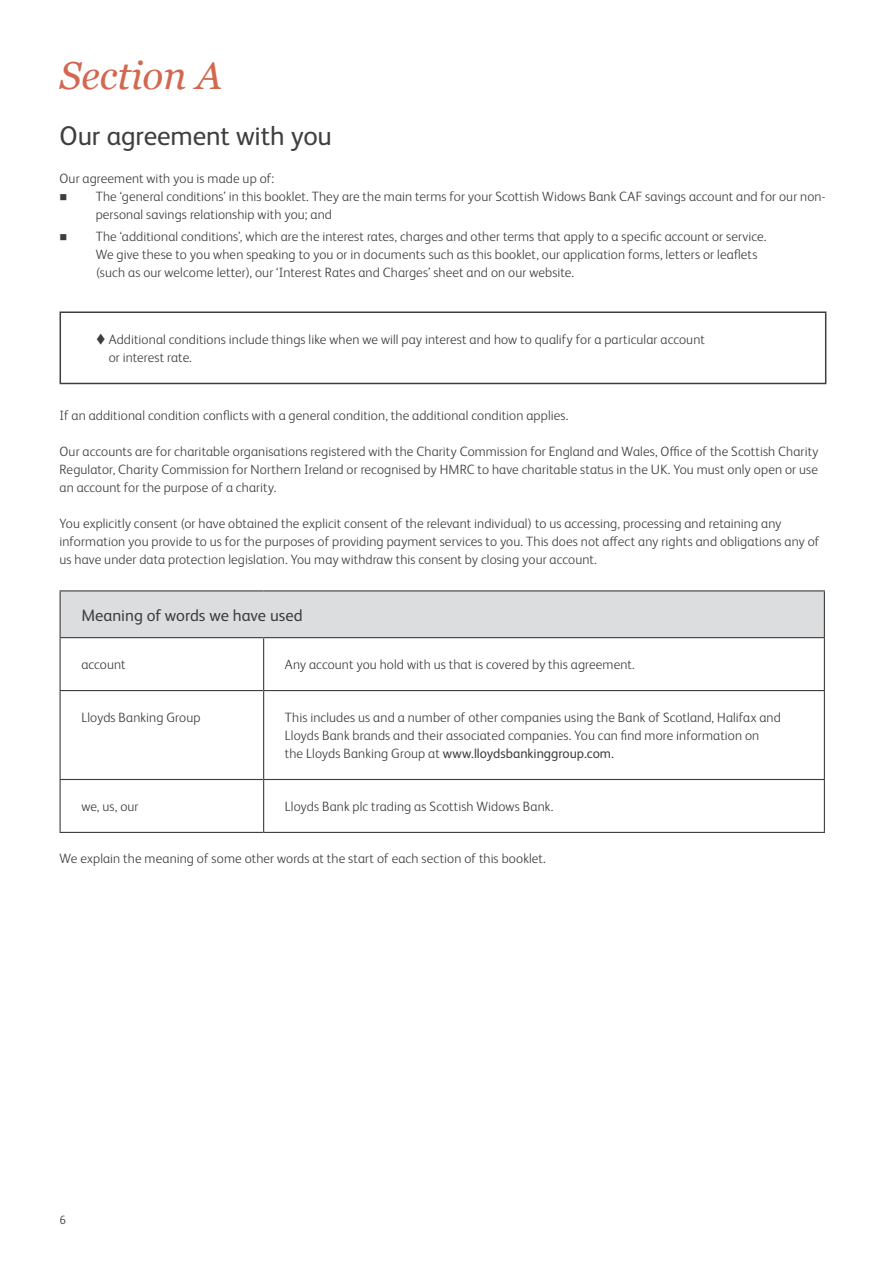
<style>
.page{position:relative;width:893px;height:1263px;background:#fff}
.page>*{position:absolute;margin:0;border:0;box-sizing:border-box;transform-origin:0 0}
.t1{font:italic 39px "Georgia";color:#d3674f}
.t2{font:27px "FS Albert Pro";letter-spacing:-.005em;color:#3e3e3f}
.t3{font:16.5px "FS Albert Pro";color:#3e3e3f}
.t4{font:300 13.5px/18px "FS Albert Pro";letter-spacing:.01em;color:#3e3e3f}
.t5{font:300 12px "FS Albert Pro";color:#3e3e3f}
.s1{font-weight:400}
</style>
<div class="page">
<div style="left:60px;top:311px;width:766px;height:73px;border:2px solid #3e3e3f"></div>
<div style="left:60px;top:591px;width:764px;height:47px;background:#dcdddf"></div>
<hr style="left:60px;top:590px;width:204px;height:1px;background:#3e3e3f">
<hr style="left:60px;top:591px;width:1px;height:46px;background:#3e3e3f">
<hr style="left:264px;top:590px;width:561px;height:1px;background:#3e3e3f">
<hr style="left:824px;top:591px;width:1px;height:46px;background:#3e3e3f">
<hr style="left:60px;top:637px;width:204px;height:1px;background:#3e3e3f">
<hr style="left:60px;top:638px;width:1px;height:52px;background:#3e3e3f">
<hr style="left:264px;top:637px;width:561px;height:1px;background:#3e3e3f">
<hr style="left:263px;top:638px;width:1px;height:52px;background:#3e3e3f">
<hr style="left:824px;top:638px;width:1px;height:52px;background:#3e3e3f">
<hr style="left:60px;top:690px;width:204px;height:1px;background:#3e3e3f">
<hr style="left:60px;top:691px;width:1px;height:88px;background:#3e3e3f">
<hr style="left:264px;top:690px;width:561px;height:1px;background:#3e3e3f">
<hr style="left:263px;top:691px;width:1px;height:88px;background:#3e3e3f">
<hr style="left:824px;top:691px;width:1px;height:88px;background:#3e3e3f">
<hr style="left:60px;top:779px;width:204px;height:1px;background:#3e3e3f">
<hr style="left:60px;top:780px;width:1px;height:52px;background:#3e3e3f">
<hr style="left:264px;top:779px;width:561px;height:1px;background:#3e3e3f">
<hr style="left:263px;top:780px;width:1px;height:52px;background:#3e3e3f">
<hr style="left:824px;top:780px;width:1px;height:52px;background:#3e3e3f">
<hr style="left:60px;top:832px;width:204px;height:1px;background:#3e3e3f">
<hr style="left:264px;top:832px;width:561px;height:1px;background:#3e3e3f">
<h1 class="t1" style="left:60px;top:51px;width:164px">Section A</h1>
<h2 class="t2" style="left:60px;top:116px;width:274px">Our agreement with you</h2>
<p class="t4" style="left:60px;top:168px;width:216px">Our agreement with you is made up of:</p>
<p class="t4" style="left:96px;top:186px;width:731px;text-indent:-36px">■ The ‘general conditions’ in this booklet. They are the main terms for your Scottish Widows Bank CAF savings account and for our non&shy;personal savings relationship with you; and</p>
<p class="t4" style="left:96px;top:227px;width:672px;text-indent:-36px">■ The ‘additional conditions’, which are the interest rates, charges and other terms that apply to a specific account or service.<br>We give these to you when speaking to you or in documents such as this booklet, our application forms, letters or leaflets (such as our welcome letter), our ‘Interest Rates and Charges’ sheet and on our website.</p>
<p class="t4" style="left:109px;top:329px;width:598px;text-indent:-13px">▼ Additional conditions include things like when we will pay interest and how to qualify for a particular account or interest rate.</p>
<p class="t4" style="left:60px;top:406px;width:510px">If an additional condition conflicts with a general condition, the additional condition applies.</p>
<p class="t4" style="left:60px;top:442px;width:760px;text-align:justify">Our accounts are for charitable organisations registered with the Charity Commission for England and Wales, Office of the Scottish Charity Regulator, Charity Commission for Northern Ireland or recognised by HMRC to have charitable status in the UK. You must only open or use an account for the purpose of a charity.</p>
<p class="t4" style="left:60px;top:514px;width:761px">You explicitly consent (or have obtained the explicit consent of the relevant individual) to us accessing, processing and retaining any information you provide to us for the purposes of providing payment services to you. This does not affect any rights and obligations any of us have under data protection legislation. You may withdraw this consent by closing your account.</p>
<p class="t3" style="left:81px;top:603px;width:223px">Meaning of words we have used</p>
<p class="t4" style="left:81px;top:655px;width:46px">account</p>
<p class="t4" style="left:285px;top:655px;width:351px">Any account you hold with us that is covered by this agreement.</p>
<p class="t4" style="left:81px;top:708px;width:121px">Lloyds Banking Group</p>
<p class="t4" style="left:285px;top:708px;width:497px">This includes us and a number of other companies using the Bank of Scotland, Halifax and<br>Lloyds Bank brands and their associated companies. You can find more information on the Lloyds Banking Group at <span class="s1">www.lloydsbankinggroup.com.</span></p>
<p class="t4" style="left:81px;top:797px;width:59px">we, us, our</p>
<p class="t4" style="left:285px;top:797px;width:270px">Lloyds Bank plc trading as Scottish Widows Bank.</p>
<p class="t4" style="left:60px;top:848px;width:488px">We explain the meaning of some other words at the start of each section of this booklet.</p>
<p class="t5" style="left:60px;top:1212px;width:8px">6</p>
</div>
